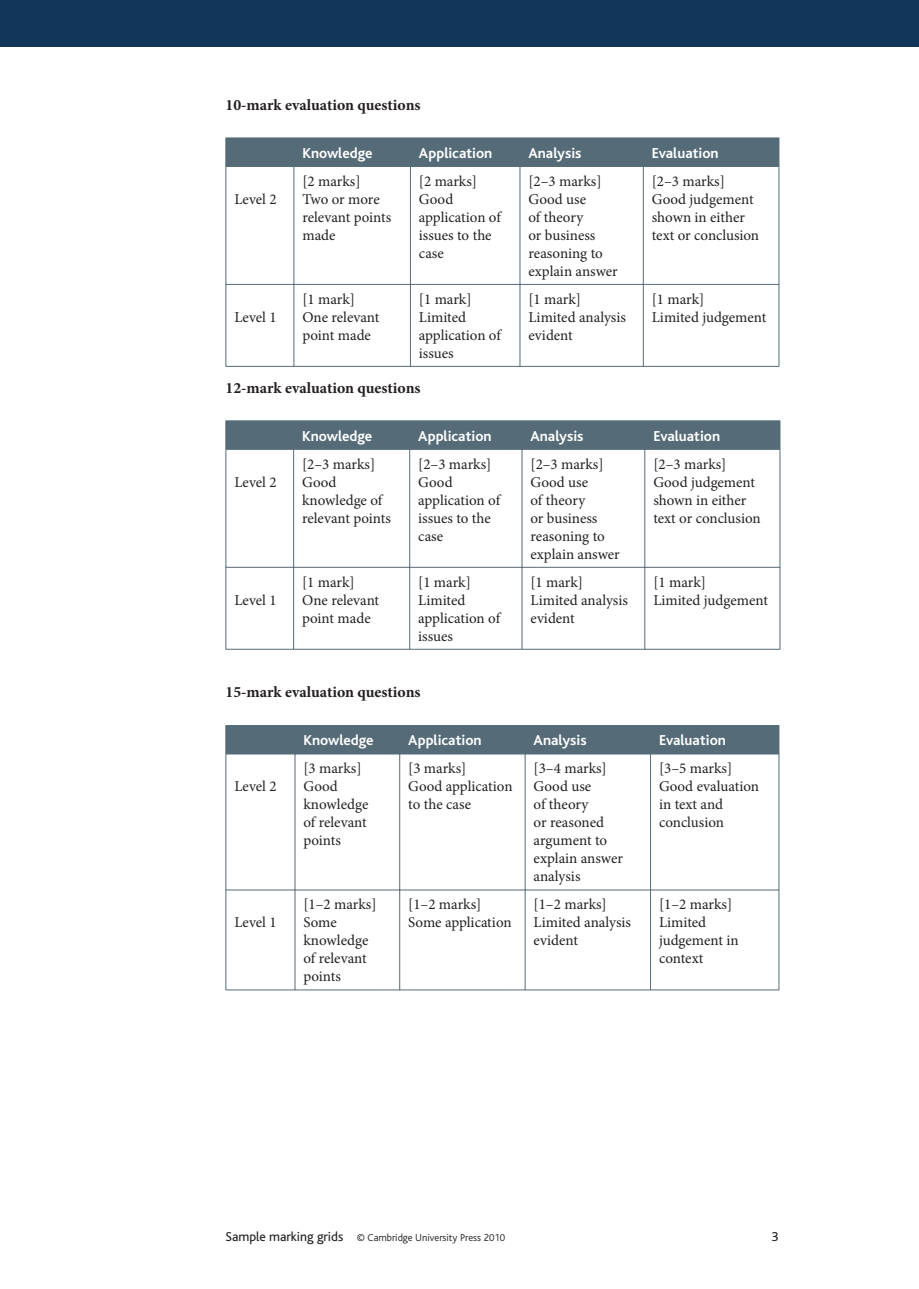
<style>
.page{position:relative;width:919px;height:1289px;background:#fff}
.page>*{position:absolute;margin:0;border:0;box-sizing:border-box;transform-origin:0 0}
.t1{font:700 15.75px "Minion Pro";color:#231f20}
.t2{font:15px/18px "Minion Pro";color:#231f20}
.t3{font:700 15px "Bliss";color:#fff}
.t4{font:13.5px "Bliss";color:#231f20}
.t5{font:300 10.5px "Bliss";color:#231f20}
.s1{font-weight:400;font-size:13.5px}
.s2{font-weight:400}
</style>
<div class="page">
<div style="left:0;top:0;width:918px;height:47px;background:#11365a"></div>
<div style="left:225px;top:138px;width:554px;height:28px;background:#556c78"></div>
<hr style="left:225px;top:166px;width:69px;height:1px;background:#556c78">
<hr style="left:225px;top:167px;width:1px;height:117px;background:#556c78">
<hr style="left:294px;top:166px;width:116px;height:1px;background:#556c78">
<hr style="left:293px;top:167px;width:1px;height:117px;background:#556c78">
<hr style="left:410px;top:166px;width:110px;height:1px;background:#556c78">
<hr style="left:410px;top:167px;width:1px;height:117px;background:#556c78">
<hr style="left:520px;top:166px;width:123px;height:1px;background:#556c78">
<hr style="left:519px;top:167px;width:1px;height:117px;background:#556c78">
<hr style="left:643px;top:166px;width:136px;height:1px;background:#556c78">
<hr style="left:643px;top:167px;width:1px;height:117px;background:#556c78">
<hr style="left:778px;top:167px;width:1px;height:117px;background:#556c78">
<hr style="left:225px;top:284px;width:69px;height:1px;background:#556c78">
<hr style="left:225px;top:285px;width:1px;height:81px;background:#556c78">
<hr style="left:294px;top:284px;width:116px;height:1px;background:#556c78">
<hr style="left:293px;top:285px;width:1px;height:81px;background:#556c78">
<hr style="left:410px;top:284px;width:110px;height:1px;background:#556c78">
<hr style="left:410px;top:285px;width:1px;height:81px;background:#556c78">
<hr style="left:520px;top:284px;width:123px;height:1px;background:#556c78">
<hr style="left:519px;top:285px;width:1px;height:81px;background:#556c78">
<hr style="left:643px;top:284px;width:136px;height:1px;background:#556c78">
<hr style="left:643px;top:285px;width:1px;height:81px;background:#556c78">
<hr style="left:778px;top:285px;width:1px;height:81px;background:#556c78">
<hr style="left:225px;top:366px;width:418px;height:1px;background:#556c78">
<hr style="left:643px;top:366px;width:136px;height:1px;background:#556c78">
<hr style="left:225px;top:420px;width:68px;height:1px;background:#556c78">
<hr style="left:293px;top:420px;width:116px;height:1px;background:#556c78">
<hr style="left:409px;top:420px;width:113px;height:1px;background:#556c78">
<hr style="left:522px;top:420px;width:122px;height:1px;background:#556c78">
<hr style="left:644px;top:420px;width:136px;height:1px;background:#556c78">
<div style="left:225px;top:421px;width:555px;height:28px;background:#556c78"></div>
<hr style="left:225px;top:449px;width:68px;height:1px;background:#556c78">
<hr style="left:225px;top:449px;width:1px;height:118px;background:#556c78">
<hr style="left:293px;top:449px;width:116px;height:1px;background:#556c78">
<hr style="left:293px;top:449px;width:1px;height:118px;background:#556c78">
<hr style="left:409px;top:449px;width:113px;height:1px;background:#556c78">
<hr style="left:409px;top:449px;width:1px;height:118px;background:#556c78">
<hr style="left:522px;top:449px;width:122px;height:1px;background:#556c78">
<hr style="left:521px;top:449px;width:1px;height:118px;background:#556c78">
<hr style="left:644px;top:449px;width:136px;height:1px;background:#556c78">
<hr style="left:644px;top:449px;width:1px;height:118px;background:#556c78">
<hr style="left:779px;top:449px;width:1px;height:118px;background:#556c78">
<hr style="left:225px;top:567px;width:68px;height:1px;background:#556c78">
<hr style="left:225px;top:567px;width:1px;height:82px;background:#556c78">
<hr style="left:293px;top:567px;width:116px;height:1px;background:#556c78">
<hr style="left:293px;top:567px;width:1px;height:82px;background:#556c78">
<hr style="left:409px;top:567px;width:113px;height:1px;background:#556c78">
<hr style="left:409px;top:567px;width:1px;height:82px;background:#556c78">
<hr style="left:522px;top:567px;width:122px;height:1px;background:#556c78">
<hr style="left:521px;top:567px;width:1px;height:82px;background:#556c78">
<hr style="left:644px;top:567px;width:136px;height:1px;background:#556c78">
<hr style="left:644px;top:567px;width:1px;height:82px;background:#556c78">
<hr style="left:779px;top:567px;width:1px;height:82px;background:#556c78">
<hr style="left:225px;top:649px;width:419px;height:1px;background:#556c78">
<hr style="left:644px;top:649px;width:136px;height:1px;background:#556c78">
<div style="left:225px;top:725px;width:554px;height:28px;background:#556c78"></div>
<hr style="left:225px;top:753px;width:70px;height:1px;background:#556c78">
<hr style="left:225px;top:754px;width:1px;height:135px;background:#556c78">
<hr style="left:295px;top:753px;width:104px;height:1px;background:#556c78">
<hr style="left:294px;top:754px;width:1px;height:135px;background:#556c78">
<hr style="left:399px;top:753px;width:126px;height:1px;background:#556c78">
<hr style="left:399px;top:754px;width:1px;height:135px;background:#556c78">
<hr style="left:525px;top:753px;width:125px;height:1px;background:#556c78">
<hr style="left:524px;top:754px;width:1px;height:135px;background:#556c78">
<hr style="left:650px;top:753px;width:129px;height:1px;background:#556c78">
<hr style="left:650px;top:754px;width:1px;height:135px;background:#556c78">
<hr style="left:778px;top:754px;width:1px;height:135px;background:#556c78">
<hr style="left:225px;top:889px;width:70px;height:1px;background:#556c78">
<hr style="left:225px;top:890px;width:1px;height:99px;background:#556c78">
<hr style="left:295px;top:889px;width:104px;height:1px;background:#556c78">
<hr style="left:294px;top:890px;width:1px;height:99px;background:#556c78">
<hr style="left:399px;top:889px;width:126px;height:1px;background:#556c78">
<hr style="left:399px;top:890px;width:1px;height:99px;background:#556c78">
<hr style="left:525px;top:889px;width:125px;height:1px;background:#556c78">
<hr style="left:524px;top:890px;width:1px;height:99px;background:#556c78">
<hr style="left:650px;top:889px;width:129px;height:1px;background:#556c78">
<hr style="left:650px;top:890px;width:1px;height:99px;background:#556c78">
<hr style="left:778px;top:890px;width:1px;height:99px;background:#556c78">
<hr style="left:225px;top:989px;width:425px;height:1px;background:#556c78">
<hr style="left:650px;top:989px;width:129px;height:1px;background:#556c78">
<p class="t1" style="left:225px;top:98px;width:197px">10-mark evaluation questions</p>
<p class="t3" style="left:302px;top:147px;width:72px">Knowledge</p>
<p class="t3" style="left:419px;top:147px;width:75px">Application</p>
<p class="t3" style="left:528px;top:147px;width:54px">Analysis</p>
<p class="t3" style="left:651px;top:147px;width:68px">Evaluation</p>
<p class="t2" style="left:234px;top:191px;width:44px">Level 2</p>
<p class="t2" style="left:302px;top:173px;width:90px">[2 marks]<br>Two or more relevant points made</p>
<p class="t2" style="left:419px;top:173px;width:83px">[2 marks]<br>Good application of issues to the case</p>
<p class="t2" style="left:528px;top:173px;width:91px">[2–3 marks]<br>Good use<br>of theory<br>or business reasoning to explain answer</p>
<p class="t2" style="left:651px;top:173px;width:109px">[2–3 marks]<br>Good judgement shown in either text or conclusion</p>
<p class="t2" style="left:302px;top:291px;width:79px">[1 mark]<br>One relevant point made</p>
<p class="t2" style="left:419px;top:291px;width:83px">[1 mark]<br>Limited application of issues</p>
<p class="t2" style="left:528px;top:291px;width:99px">[1 mark]<br>Limited analysis evident</p>
<p class="t2" style="left:651px;top:291px;width:116px">[1 mark]<br>Limited judgement</p>
<p class="t1" style="left:225px;top:381px;width:197px">12-mark evaluation questions</p>
<p class="t3" style="left:302px;top:430px;width:72px">Knowledge</p>
<p class="t3" style="left:418px;top:430px;width:75px">Application</p>
<p class="t3" style="left:530px;top:430px;width:54px">Analysis</p>
<p class="t3" style="left:653px;top:430px;width:68px">Evaluation</p>
<p class="t2" style="left:234px;top:474px;width:44px">Level 2</p>
<p class="t2" style="left:234px;top:309px;width:44px">Level 1</p>
<p class="t2" style="left:302px;top:456px;width:90px">[2–3 marks]<br>Good knowledge of relevant points</p>
<p class="t2" style="left:418px;top:456px;width:83px">[2–3 marks]<br>Good application of issues to the case</p>
<p class="t2" style="left:530px;top:456px;width:91px">[2–3 marks]<br>Good use<br>of theory<br>or business reasoning to explain answer</p>
<p class="t2" style="left:653px;top:456px;width:109px">[2–3 marks]<br>Good judgement shown in either text or conclusion</p>
<p class="t2" style="left:234px;top:592px;width:44px">Level 1</p>
<p class="t2" style="left:302px;top:574px;width:79px">[1 mark]<br>One relevant point made</p>
<p class="t2" style="left:418px;top:574px;width:83px">[1 mark]<br>Limited application of issues</p>
<p class="t2" style="left:530px;top:574px;width:99px">[1 mark]<br>Limited analysis evident</p>
<p class="t2" style="left:653px;top:574px;width:116px">[1 mark]<br>Limited judgement</p>
<p class="t1" style="left:225px;top:686px;width:197px">15-mark evaluation questions</p>
<p class="t3" style="left:303px;top:735px;width:72px">Knowledge</p>
<p class="t3" style="left:408px;top:735px;width:75px">Application</p>
<p class="t3" style="left:533px;top:735px;width:54px">Analysis</p>
<p class="t3" style="left:659px;top:735px;width:68px">Evaluation</p>
<p class="t2" style="left:234px;top:778px;width:44px">Level 2</p>
<p class="t2" style="left:303px;top:760px;width:66px">[3 marks]<br>Good knowledge of relevant points</p>
<p class="t2" style="left:408px;top:760px;width:106px">[3 marks]<br>Good application to the case</p>
<p class="t2" style="left:533px;top:760px;width:91px">[3–4 marks]<br>Good use<br>of theory<br>or reasoned argument to explain answer analysis</p>
<p class="t2" style="left:659px;top:760px;width:102px">[3–5 marks]<br>Good evaluation in text and conclusion</p>
<p class="t2" style="left:234px;top:914px;width:44px">Level 1</p>
<p class="t2" style="left:303px;top:896px;width:75px">[1–2 marks]<br>Some knowledge of relevant points</p>
<p class="t2" style="left:408px;top:896px;width:105px">[1–2 marks]<br>Some application</p>
<p class="t2" style="left:533px;top:896px;width:99px">[1–2 marks]<br>Limited analysis evident</p>
<p class="t2" style="left:659px;top:896px;width:81px">[1–2 marks]<br>Limited judgement in context</p>
<p class="t5" style="left:225px;top:1233px;width:281px"><span class="s1">Sample marking grids</span> <span class="s2">©</span> Cambridge University Press 2010</p>
<p class="t4" style="left:771px;top:1231px;width:9px">3</p>
</div>
